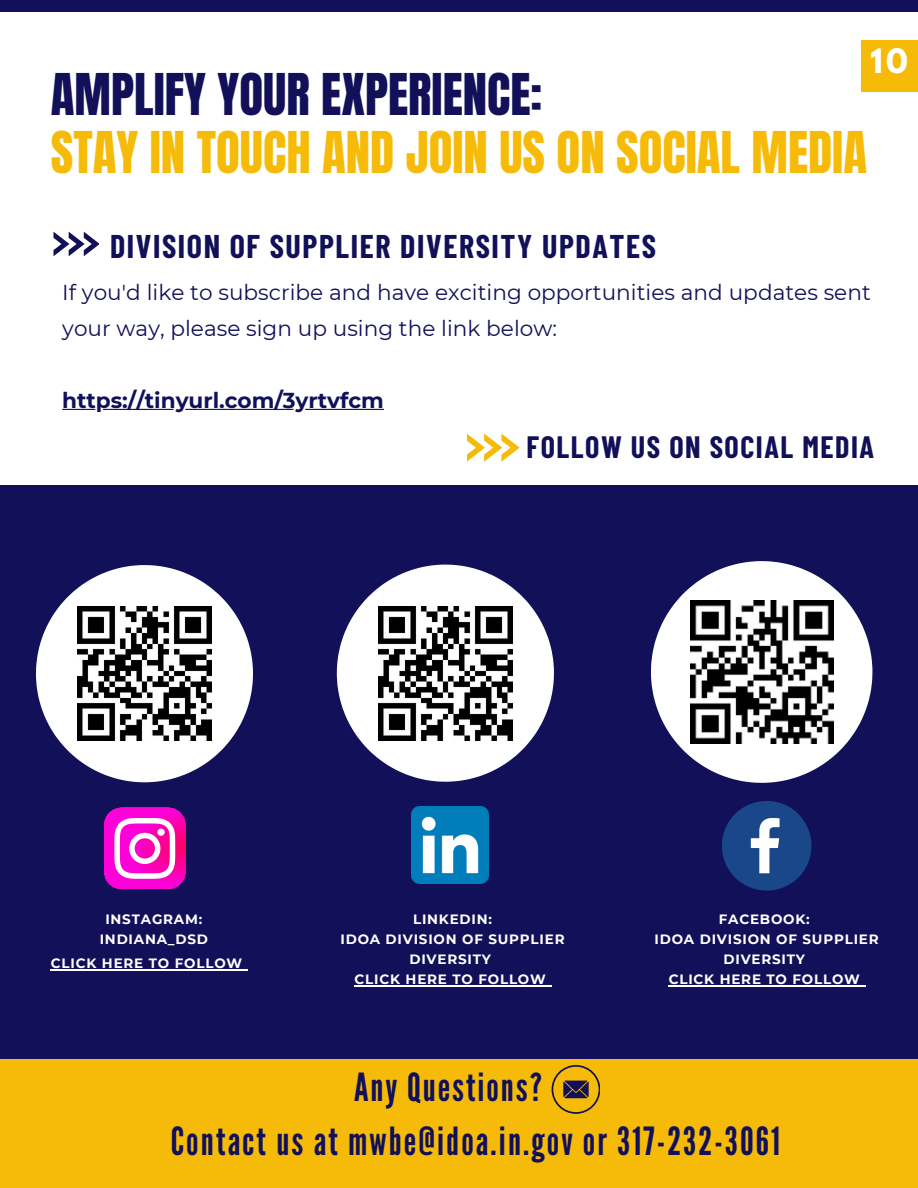
<style>
.page{position:relative;width:918px;height:1188px;background:#fff}
.page>*{position:absolute;margin:0;border:0;box-sizing:border-box;transform-origin:0 0}
.t1{font:48.9px/58.5px "Anton";color:#f6bb09}
.t2{font:38.7px "League Gothic";letter-spacing:.055em;color:#111059}
.t3{font:700 32.1px "Barlow Condensed";letter-spacing:.05em;color:#111059}
.t4{font:700 30.15px "Barlow Condensed";letter-spacing:.05em;color:#111059}
.t5{font:700 29.85px "League Spartan";color:#fff}
.t6{font:21.6px/36px "Montserrat";color:#111059}
.t7{font:700 21.6px "Montserrat";color:#111059}
.t8{font:700 15.45px "League Spartan";color:#fff}
.t9{font:700 13.5px/20.2px "Montserrat";letter-spacing:.06em;color:#fff;text-align:center}
.s1{color:#111059}
</style>
<div class="page">
<svg style="left:53px;top:232px;width:46px;height:24px"></svg>
<svg style="left:467px;top:434px;width:52px;height:28px"></svg>
<div style="left:0;top:0;width:918px;height:12px;background:#111059"></div>
<div style="left:0;top:485px;width:918px;height:690px;background:#111059"></div>
<div style="left:0;top:1059px;width:918px;height:129px;background:#f6bb09"></div>
<svg style="left:552px;top:1065px;width:48px;height:49px"></svg>
<svg style="left:36px;top:565px;width:217px;height:217px;fill:#fff"></svg>
<svg style="left:651px;top:561px;width:221px;height:222px;fill:#fff"></svg>
<svg style="left:104px;top:807px;width:82px;height:82px;background:#f33ccc"></svg>
<svg style="left:337px;top:565px;width:217px;height:217px;fill:#fff"></svg>
<svg style="left:722px;top:801px;width:90px;height:90px"></svg>
<img style="left:78px;top:607px;width:134px;height:134px">
<img style="left:691px;top:600px;width:142px;height:143px">
<img style="left:379px;top:607px;width:134px;height:134px">
<img style="left:412px;top:807px;width:76px;height:76px">
<svg style="left:62px;top:409px;width:322px;height:1px"></svg>
<hr style="left:355px;top:986px;width:192px;height:1px;background:#fff">
<hr style="left:669px;top:986px;width:192px;height:1px;background:#fff">
<hr style="left:51px;top:969px;width:192px;height:1px;background:#fff">
<div style="left:861px;top:40px;width:57px;height:52px;background:#f6bb09"></div>
<p class="t8" style="left:878px;top:44px;width:12px">9</p>
<p class="t5" style="left:870px;top:46px;width:39px">10</p>
<p class="t1" style="left:51px;top:66px;width:818px"><span class="s1">AMPLIFY YOUR EXPERIENCE:<br></span>STAY IN TOUCH AND JOIN US ON SOCIAL MEDIA</p>
<p class="t3" style="left:110px;top:226px;width:547px">DIVISION OF SUPPLIER DIVERSITY UPDATES</p>
<h3 class="t6" style="left:62px;top:274px;width:810px">If you'd like to subscribe and have exciting opportunities and updates sent your way, please sign up using the link below:</h3>
<h4 class="t7" style="left:62px;top:387px;width:323px">https://tinyurl.com/3yrtvfcm</h4>
<p class="t4" style="left:527px;top:428px;width:349px">FOLLOW US ON SOCIAL MEDIA</p>
<p class="t9" style="left:100px;top:909px;width:110px">INSTAGRAM:<br>INDIANA_DSD</p>
<p class="t9" style="left:413px;top:909px;width:81px">LINKEDIN:</p>
<p class="t9" style="left:340px;top:929px;width:226px">IDOA DIVISION OF SUPPLIER<br>DIVERSITY</p>
<p class="t9" style="left:355px;top:969px;width:193px">CLICK HERE TO FOLLOW</p>
<p class="t9" style="left:51px;top:953px;width:193px">CLICK HERE TO FOLLOW</p>
<p class="t9" style="left:719px;top:909px;width:93px">FACEBOOK:</p>
<p class="t9" style="left:655px;top:929px;width:226px">IDOA DIVISION OF SUPPLIER<br>DIVERSITY</p>
<p class="t9" style="left:669px;top:969px;width:193px">CLICK HERE TO FOLLOW</p>
<p class="t2" style="left:354px;top:1064px;width:189px">Any Questions?</p>
<p class="t2" style="left:171px;top:1119px;width:611px">Contact us at mwbe@idoa.in.gov or 317-232-3061</p>
</div>
